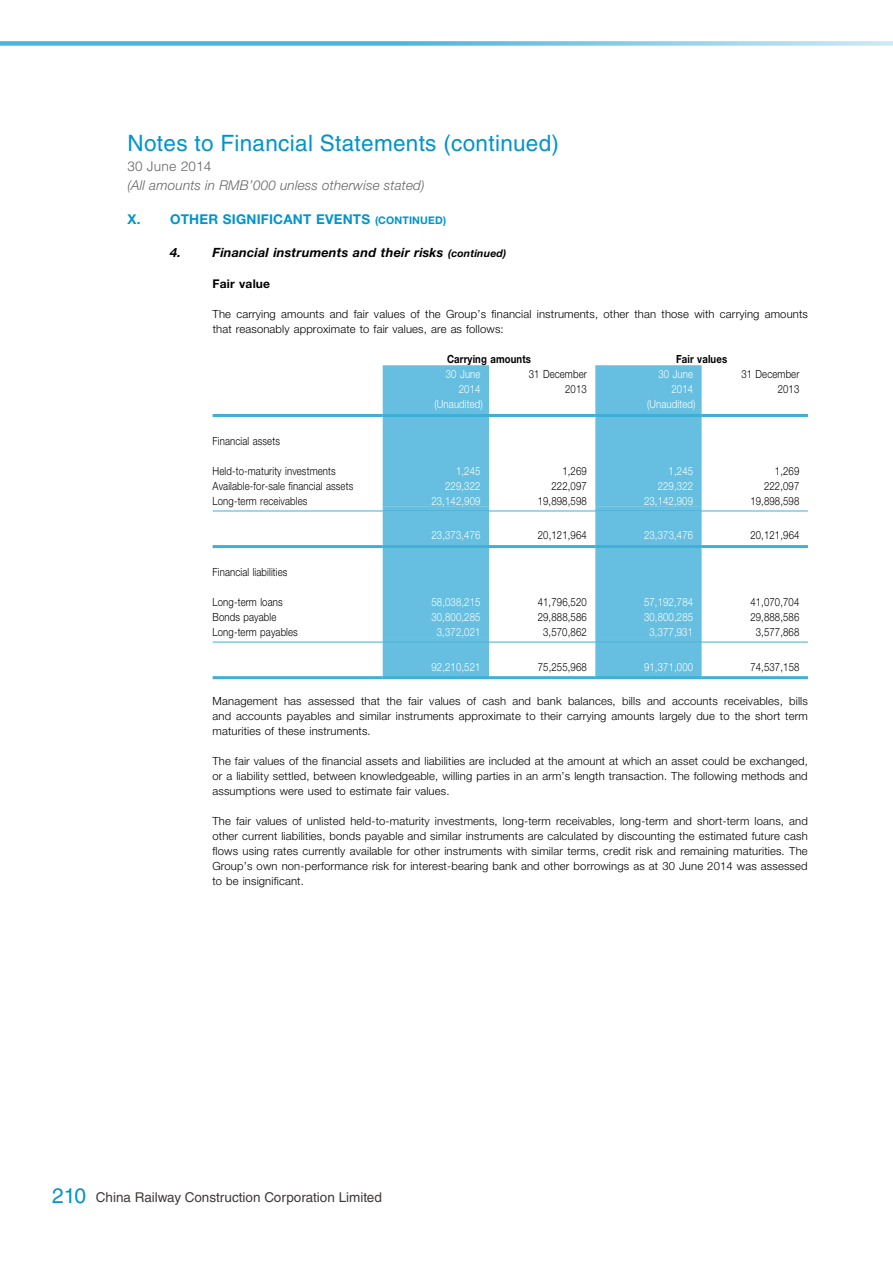
<style>
.page{position:relative;width:893px;height:1263px;background:#fff}
.page>*{position:absolute;margin:0;border:0;box-sizing:border-box;transform-origin:0 0}
.t1{font:22.5px "Helvetica LT Std";letter-spacing:.015em;color:#0094cc}
.t2{font:13.5px "Helvetica LT Std";color:#3e3a39}
.t3{font:italic 300 13.5px "Helvetica Neue LT Std";letter-spacing:.015em;color:#666464}
.t4{font:700 13.5px "Helvetica Neue LT Std";color:#0094cc}
.t5{font:300 13.5px "Helvetica LT Std";letter-spacing:.015em;color:#666464}
.t6{font:italic 700 12.75px "Helvetica Neue LT Std";letter-spacing:.015em;color:#000}
.t7{font:700 12px "Helvetica Neue LT Std";letter-spacing:.015em;color:#000}
.t8{font:300 11.25px/15px "Helvetica Neue LT Std";letter-spacing:.015em;color:#000;text-align:justify}
.t9{font:300 11.25px/15px "Helvetica Neue LT Std";letter-spacing:.015em;color:#000;text-align:right;scale:.85 1}
.t10{font:300 11.25px/15px "Helvetica Neue LT Std";letter-spacing:.015em;color:#fff;text-align:right;scale:.85 1}
.t11{font:700 11.25px "Helvetica Neue LT Std";letter-spacing:.015em;color:#000;scale:.85 1}
.t12{font:700 10.5px "Helvetica Neue LT Std";color:#0094cc}
.s1{font-size:10.5px}
.s2{font-size:21px;color:#0094cc}
</style>
<div class="page">
<svg style="left:0;top:41px;width:892px;height:5px"></svg>
<svg style="left:383px;top:365px;width:319px;height:311px;fill:#66bfe0"></svg>
<svg style="left:383px;top:507px;width:319px;height:135px"></svg>
<hr style="left:213px;top:414px;width:170px;height:3px;background:#40afd8">
<hr style="left:383px;top:414px;width:106px;height:3px;background:#40afd8">
<hr style="left:489px;top:414px;width:106px;height:3px;background:#40afd8">
<hr style="left:595px;top:414px;width:107px;height:3px;background:#40afd8">
<hr style="left:702px;top:414px;width:106px;height:3px;background:#40afd8">
<hr style="left:213px;top:511px;width:170px;height:1px;background:#40afd8">
<hr style="left:383px;top:511px;width:106px;height:1px;background:#40afd8">
<hr style="left:489px;top:511px;width:106px;height:1px;background:#40afd8">
<hr style="left:595px;top:511px;width:107px;height:1px;background:#40afd8">
<hr style="left:702px;top:511px;width:106px;height:1px;background:#40afd8">
<hr style="left:213px;top:545px;width:170px;height:3px;background:#40afd8">
<hr style="left:383px;top:545px;width:106px;height:3px;background:#40afd8">
<hr style="left:489px;top:545px;width:106px;height:3px;background:#40afd8">
<hr style="left:595px;top:545px;width:107px;height:3px;background:#40afd8">
<hr style="left:702px;top:545px;width:106px;height:3px;background:#40afd8">
<hr style="left:213px;top:642px;width:170px;height:1px;background:#40afd8">
<hr style="left:383px;top:642px;width:106px;height:1px;background:#40afd8">
<hr style="left:489px;top:642px;width:106px;height:1px;background:#40afd8">
<hr style="left:595px;top:642px;width:107px;height:1px;background:#40afd8">
<hr style="left:702px;top:642px;width:106px;height:1px;background:#40afd8">
<hr style="left:213px;top:676px;width:170px;height:3px;background:#40afd8">
<hr style="left:383px;top:676px;width:106px;height:3px;background:#40afd8">
<hr style="left:489px;top:676px;width:106px;height:3px;background:#40afd8">
<hr style="left:595px;top:676px;width:107px;height:3px;background:#40afd8">
<hr style="left:702px;top:676px;width:106px;height:3px;background:#40afd8">
<h1 class="t1" style="left:128px;top:130px;width:433px">Notes to Financial Statements (continued)</h1>
<p class="t5" style="left:128px;top:158px;width:85px">30 June 2014</p>
<p class="t3" style="left:128px;top:177px;width:299px">(All amounts in RMB’000 unless otherwise stated)</p>
<p class="t4" style="left:128px;top:211px;width:64px">X. Other</p>
<p class="t4" style="left:223px;top:211px;width:9px">significant</p>
<p class="t4" style="left:316px;top:211px;width:10px">events</p>
<p class="t12" style="left:375px;top:214px;width:12px">(continued</p>
<p class="t12" style="left:443px;top:214px;width:5px">)</p>
<p class="t6" style="left:170px;top:244px;width:12px">4.</p>
<p class="t6" style="left:213px;top:244px;width:295px">Financial instruments and their risks <span class="s1">(continued)</span></p>
<p class="t7" style="left:213px;top:277px;width:59px">Fair value</p>
<p class="t8" style="left:213px;top:307px;width:597px">The carrying amounts and fair values of the Group’s financial instruments, other than those with carrying amounts that reasonably approximate to fair values, are as follows:</p>
<p class="t11" style="left:447px;top:352px;width:100px">Carrying amounts</p>
<p class="t11" style="left:676px;top:352px;width:62px">Fair values</p>
<p class="t10" style="left:446px;top:367px;width:42px">30 June<br>2014</p>
<p class="t9" style="left:529px;top:367px;width:70px">31 December<br>2013</p>
<p class="t10" style="left:658px;top:367px;width:42px">30 June<br>2014</p>
<p class="t9" style="left:741px;top:367px;width:70px">31 December<br>2013</p>
<p class="t10" style="left:434px;top:397px;width:58px">(Unaudited)</p>
<p class="t10" style="left:647px;top:397px;width:58px">(Unaudited)</p>
<p class="t9" style="left:213px;top:433px;width:81px">Financial assets</p>
<p class="t9" style="left:213px;top:463px;width:146px">Held-to-maturity investments</p>
<p class="t10" style="left:456px;top:463px;width:30px">1,245</p>
<p class="t9" style="left:562px;top:463px;width:30px">1,269</p>
<p class="t10" style="left:669px;top:463px;width:30px">1,245</p>
<p class="t9" style="left:775px;top:463px;width:30px">1,269</p>
<p class="t9" style="left:213px;top:478px;width:167px">Available-for-sale financial assets</p>
<p class="t10" style="left:445px;top:478px;width:43px">229,322</p>
<p class="t9" style="left:551px;top:478px;width:43px">222,097</p>
<p class="t10" style="left:658px;top:478px;width:43px">229,322</p>
<p class="t9" style="left:764px;top:478px;width:43px">222,097</p>
<p class="t9" style="left:213px;top:493px;width:113px">Long-term receivables</p>
<p class="t10" style="left:431px;top:493px;width:59px">23,142,909</p>
<p class="t9" style="left:538px;top:493px;width:59px">19,898,598</p>
<p class="t10" style="left:644px;top:493px;width:59px">23,142,909</p>
<p class="t9" style="left:750px;top:493px;width:59px">19,898,598</p>
<p class="t10" style="left:431px;top:528px;width:59px">23,373,476</p>
<p class="t9" style="left:538px;top:528px;width:59px">20,121,964</p>
<p class="t10" style="left:644px;top:528px;width:59px">23,373,476</p>
<p class="t9" style="left:750px;top:528px;width:59px">20,121,964</p>
<p class="t9" style="left:213px;top:564px;width:90px">Financial liabilities</p>
<p class="t9" style="left:213px;top:594px;width:84px">Long-term loans</p>
<p class="t10" style="left:431px;top:594px;width:59px">58,038,215</p>
<p class="t9" style="left:538px;top:594px;width:59px">41,796,520</p>
<p class="t10" style="left:644px;top:594px;width:59px">57,192,784</p>
<p class="t9" style="left:750px;top:594px;width:59px">41,070,704</p>
<p class="t9" style="left:213px;top:609px;width:77px">Bonds payable</p>
<p class="t10" style="left:431px;top:609px;width:59px">30,800,285</p>
<p class="t9" style="left:538px;top:609px;width:59px">29,888,586</p>
<p class="t10" style="left:644px;top:609px;width:59px">30,800,285</p>
<p class="t9" style="left:750px;top:609px;width:59px">29,888,586</p>
<p class="t9" style="left:213px;top:624px;width:102px">Long-term payables</p>
<p class="t10" style="left:437px;top:624px;width:53px">3,372,021</p>
<p class="t9" style="left:543px;top:624px;width:53px">3,570,862</p>
<p class="t10" style="left:649px;top:624px;width:53px">3,377,931</p>
<p class="t9" style="left:756px;top:624px;width:53px">3,577,868</p>
<p class="t10" style="left:431px;top:659px;width:59px">92,210,521</p>
<p class="t9" style="left:538px;top:659px;width:59px">75,255,968</p>
<p class="t10" style="left:644px;top:659px;width:59px">91,371,000</p>
<p class="t9" style="left:750px;top:659px;width:59px">74,537,158</p>
<p class="t8" style="left:213px;top:693px;width:597px">Management has assessed that the fair values of cash and bank balances, bills and accounts receivables, bills and accounts payables and similar instruments approximate to their carrying amounts largely due to the short term maturities of these instruments.</p>
<p class="t8" style="left:212px;top:753px;width:597px">The fair values of the financial assets and liabilities are included at the amount at which an asset could be exchanged, or a liability settled, between knowledgeable, willing parties in an arm’s length transaction. The following methods and assumptions were used to estimate fair values.</p>
<p class="t8" style="left:212px;top:813px;width:597px">The fair values of unlisted held-to-maturity investments, long-term receivables, long-term and short-term loans, and other current liabilities, bonds payable and similar instruments are calculated by discounting the estimated future cash flows using rates currently available for other instruments with similar terms, credit risk and remaining maturities. The Group’s own non-performance risk for interest-bearing bank and other borrowings as at 30 June 2014 was assessed to be insignificant.</p>
<p class="t2" style="left:52px;top:1189px;width:331px"><span class="s2">210</span> China Railway Construction Corporation Limited</p>
</div>
